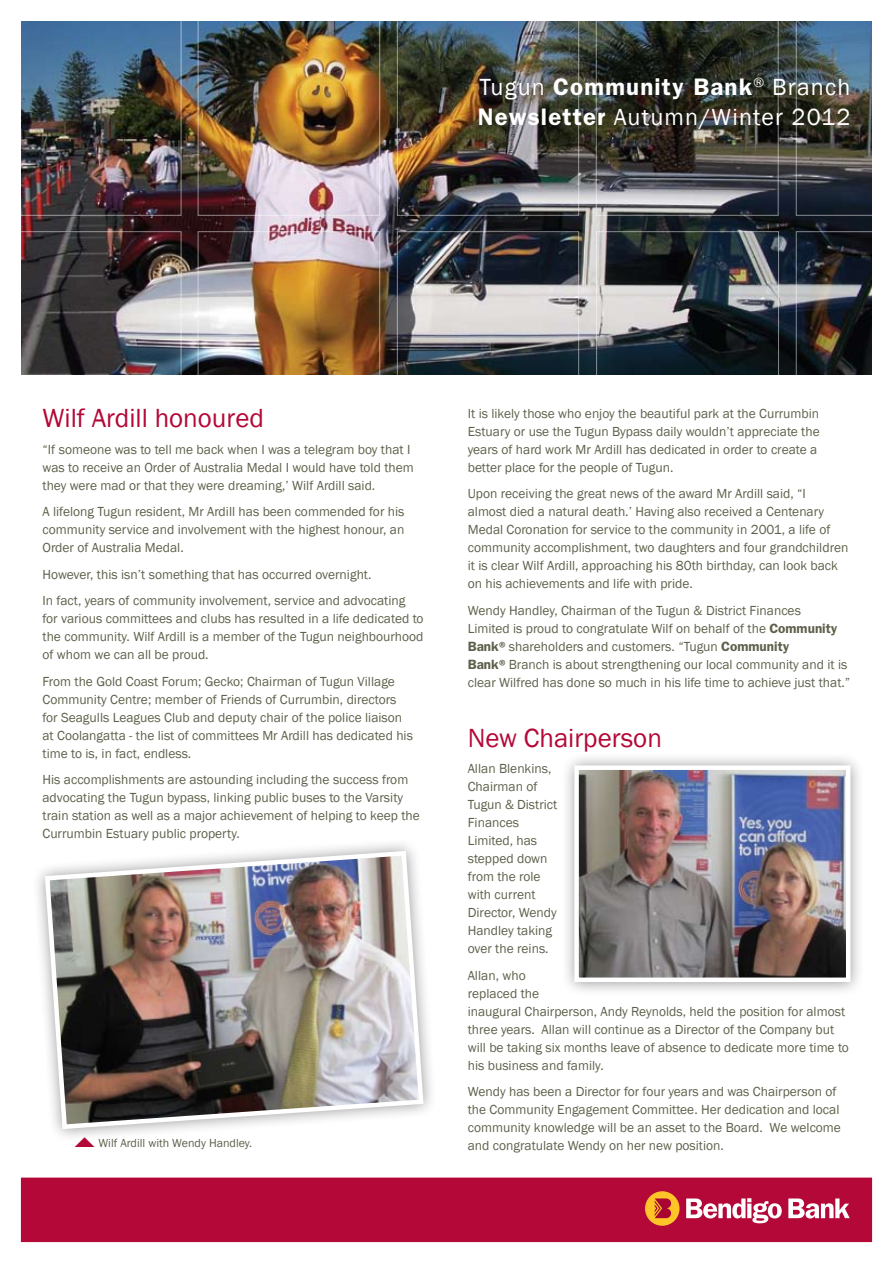
<style>
.page{position:relative;width:893px;height:1263px;background:#fff}
.page>*{position:absolute;margin:0;border:0;box-sizing:border-box;transform-origin:0 0}
.t1{font:27px "Franklin Gothic";color:#b30838}
.t2{font:24px/30px "Franklin Gothic";letter-spacing:.05em;color:#fff}
.t3{font:13.5px/18px "Franklin Gothic";color:#5f604b}
.t4{font:12px "Franklin Gothic";color:#5f604b}
.s1{font-weight:600}
</style>
<div class="page">
<img style="left:21px;top:21px;width:851px;height:353px">
<div style="left:596px;top:0;width:182px;height:216px;border:1px solid #fff"></div>
<div style="left:21px;top:1178px;width:851px;height:63px;background:#b30838"></div>
<div style="left:21px;top:1178px;width:851px;height:64px;border:1px solid #b30838"></div>
<div style="left:0;top:0;width:181px;height:216px;border:1px solid #fff"></div>
<img style="left:21px;top:231px;width:160px;height:144px">
<div style="left:198px;top:231px;width:182px;height:170px;border:1px solid #fff"></div>
<div style="left:397px;top:231px;width:182px;height:170px;border:1px solid #fff"></div>
<div style="left:596px;top:231px;width:183px;height:170px;border:1px solid #fff"></div>
<div style="left:796px;top:231px;width:97px;height:170px;border:1px solid #fff"></div>
<div style="left:198px;top:0;width:182px;height:216px;border:1px solid #fff"></div>
<div style="left:397px;top:0;width:182px;height:216px;border:1px solid #fff"></div>
<div style="left:796px;top:0;width:97px;height:216px;border:1px solid #fff"></div>
<div style="left:645px;top:1191px;width:34px;height:35px;background:#ffc428;border-radius:50%"></div>
<svg style="left:655px;top:1198px;width:16px;height:20px"></svg>
<svg style="left:686px;top:1198px;width:96px;height:25px"></svg>
<svg style="left:788px;top:1198px;width:62px;height:20px"></svg>
<img style="left:42px;top:848px;width:384px;height:283px">
<div style="left:560px;top:751px;width:304px;height:245px;background:#000;opacity:.4"></div>
<img style="left:579px;top:770px;width:266px;height:207px">
<div style="left:574px;top:765px;width:276px;height:217px;border:4px solid #fff"></div>
<h2 class="t2" style="left:478px;top:73px;width:374px">Tugun <span class="s1">Community Bank</span><sup>®</sup> Branch<br><span class="s1">Newsletter</span> Autumn/Winter 2012</h2>
<h1 class="t1" style="left:43px;top:401px;width:223px">Wilf Ardill honoured</h1>
<p class="t3" style="left:43px;top:440px;width:373px">“If someone was to tell me back when I was a telegram boy that I was to receive an Order of Australia Medal I would have told them they were mad or that they were dreaming,’ Wilf Ardill said.</p>
<p class="t3" style="left:43px;top:503px;width:363px;text-align:justify">A lifelong Tugun resident, Mr Ardill has been commended for his community service and involvement with the highest honour, an Order of Australia Medal.</p>
<p class="t3" style="left:43px;top:561px;width:364px;line-height:26.5px">However, this isn’t something that has occurred overnight.<br>In fact, years of community involvement, service and advocating</p>
<p class="t3" style="left:43px;top:610px;width:383px;text-align:justify">for various committees and clubs has resulted in a life dedicated to the community. Wilf Ardill is a member of the Tugun neighbourhood of whom we can all be proud.</p>
<p class="t3" style="left:43px;top:672px;width:372px">From the Gold Coast Forum; Gecko; Chairman of Tugun Village Community Centre; member of Friends of Currumbin, directors for Seagulls Leagues Club and deputy chair of the police liaison at Coolangatta - the list of committees Mr Ardill has dedicated his time to is, in fact, endless.</p>
<p class="t3" style="left:43px;top:771px;width:379px">His accomplishments are astounding including the success from advocating the Tugun bypass, linking public buses to the Varsity train station as well as a major achievement of helping to keep the Currumbin Estuary public property.</p>
<p class="t3" style="left:468px;top:404px;width:353px">It is likely those who enjoy the beautiful park at the Currumbin Estuary or use the Tugun Bypass daily wouldn’t appreciate the years of hard work Mr Ardill has dedicated in order to create a better place for the people of Tugun.</p>
<p class="t3" style="left:468px;top:485px;width:382px">Upon receiving the great news of the award Mr Ardill said, “I<br>almost died a natural death.’ Having also received a Centenary Medal Coronation for service to the community in 2001, a life of community accomplishment, two daughters and four grandchildren it is clear Wilf Ardill, approaching his 80th birthday, can look back on his achievements and life with pride.</p>
<p class="t3" style="left:468px;top:601px;width:384px">Wendy Handley, Chairman of the Tugun &amp; District Finances<br>Limited is proud to congratulate Wilf on behalf of the <span class="s1">Community Bank®</span>shareholders and customers. “Tugun <span class="s1">Community Bank®</span>Branch is about strengthening our local community and it is clear Wilfred has done so much in his life time to achieve just that.”</p>
<h1 class="t1" style="left:468px;top:721px;width:196px">New Chairperson</h1>
<p class="t3" style="left:468px;top:760px;width:91px">Allan Blenkins,<br>Chairman of<br>Tugun &amp; District<br>Finances<br>Limited, has stepped down from the role with current<br>Director, Wendy<br>Handley taking over the reins.</p>
<p class="t3" style="left:468px;top:966px;width:383px">Allan, who<br>replaced the<br>inaugural Chairperson, Andy Reynolds, held the position for almost three years. Allan will continue as a Director of the Company but will be taking six months leave of absence to dedicate more time to his business and family.</p>
<p class="t3" style="left:468px;top:1083px;width:375px">Wendy has been a Director for four years and was Chairperson of the Community Engagement Committee. Her dedication and local community knowledge will be an asset to the Board. We welcome</p>
<p class="t4" style="left:99px;top:1135px;width:155px">Wilf Ardill with Wendy Handley.</p>
<p class="t3" style="left:468px;top:1137px;width:258px">and congratulate Wendy on her new position.</p>
</div>
